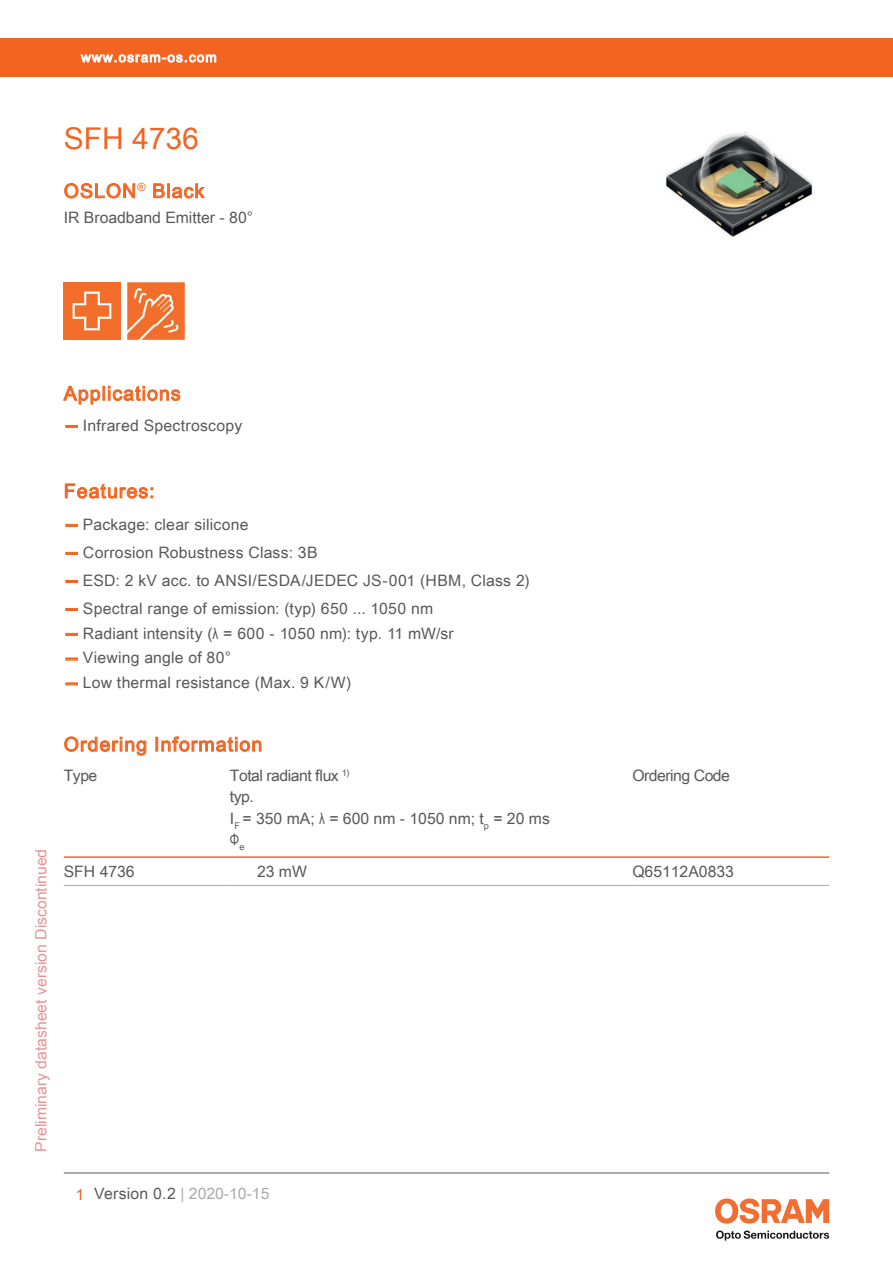
<style>
.page{position:relative;width:893px;height:1263px;background:#fff}
.page>*{position:absolute;margin:0;border:0;box-sizing:border-box;transform-origin:0 0}
.t1{font:30px "Arial Unicode MS";color:#f36421}
.t2{font:19.5px "Arial Unicode MS";letter-spacing:.055em;color:#f36421}
.t3{font:15.75px/21.5px "Arial Unicode MS";letter-spacing:.01em;color:#57585a}
.t4{font:15.75px "Arial Unicode MS";color:#d1232a}
.t5{font:15.75px "Arial Unicode MS";letter-spacing:-.03em;color:#57585a}
.t6{font:15.75px "Arial Unicode MS";color:#a8a9ad}
.t7{font:15.75px "Arial";color:#57585a;scale:.75 1}
.t8{font:13.5px "Arial Unicode MS";letter-spacing:.085em;color:#fff}
.s1{font-family:"Helvetica Neue LT Pro";font-weight:700;color:#f36421}
.s2{font-family:"Arial"}
.s3{color:#f36421}
.s4{color:#57585a}
</style>
<div class="page">
<hr style="left:64px;top:1173px;width:765px;height:1px;background:#57585a">
<svg style="left:716px;top:1230px;width:113px;height:10px"></svg>
<svg style="left:715px;top:1198px;width:114px;height:25px"></svg>
<div style="left:0;top:38px;width:893px;height:39px;background:#f36421"></div>
<svg style="left:80px;top:54px;width:137px;height:9px"></svg>
<svg style="left:63px;top:385px;width:118px;height:20px"></svg>
<img style="left:666px;top:132px;width:147px;height:105px">
<svg style="left:64px;top:183px;width:72px;height:16px"></svg>
<svg style="left:153px;top:183px;width:12px;height:15px"></svg>
<div style="left:167px;top:183px;width:3px;height:15px;border:1px solid #f36421"></div>
<svg style="left:172px;top:183px;width:33px;height:16px"></svg>
<img style="left:64px;top:282px;width:57px;height:57px">
<img style="left:128px;top:282px;width:57px;height:57px">
<svg style="left:66px;top:425px;width:11px;height:2px"></svg>
<svg style="left:65px;top:483px;width:88px;height:16px"></svg>
<svg style="left:66px;top:524px;width:11px;height:2px"></svg>
<svg style="left:66px;top:552px;width:11px;height:2px"></svg>
<svg style="left:66px;top:580px;width:11px;height:2px"></svg>
<svg style="left:66px;top:608px;width:11px;height:2px"></svg>
<svg style="left:66px;top:633px;width:11px;height:2px"></svg>
<svg style="left:66px;top:658px;width:11px;height:2px"></svg>
<svg style="left:66px;top:683px;width:11px;height:2px"></svg>
<hr style="left:64px;top:856px;width:166px;height:2px;background:#f36421">
<hr style="left:230px;top:856px;width:402px;height:2px;background:#f36421">
<hr style="left:632px;top:856px;width:197px;height:2px;background:#f36421">
<hr style="left:64px;top:885px;width:166px;height:1px;background:#a8a9ad">
<hr style="left:230px;top:885px;width:402px;height:1px;background:#a8a9ad">
<hr style="left:632px;top:885px;width:197px;height:1px;background:#a8a9ad">
<svg style="left:64px;top:736px;width:83px;height:20px"></svg>
<div style="left:155px;top:737px;width:3px;height:14px;border:1px solid #f36421"></div>
<svg style="left:161px;top:736px;width:101px;height:16px"></svg>
<p class="t8" style="left:81px;top:47px;width:137px">www.osram-os.com</p>
<h1 class="t1" style="left:64px;top:117px;width:137px">SFH 4736</h1>
<p class="t2" style="left:64px;top:177px;width:142px">OSLON<sup>®</sup> Black</p>
<p class="t3" style="left:64px;top:206px;width:191px">IR Broadband Emitter - 80°</p>
<p class="t2" style="left:64px;top:379px;width:118px">Applications</p>
<p class="t3" style="left:64px;top:414px;width:180px"><span class="s1">—</span> Infrared Spectroscopy</p>
<p class="t2" style="left:64px;top:477px;width:92px">Features:</p>
<p class="t3" style="left:64px;top:513px;width:186px"><span class="s1">—</span> Package: clear silicone</p>
<p class="t3" style="left:64px;top:541px;width:255px"><span class="s1">—</span> Corrosion Robustness Class: 3B</p>
<p class="t3" style="left:64px;top:569px;width:468px"><span class="s1">—</span> ESD: 2 kV acc. to ANSI/ESDA/JEDEC JS-001 (HBM, Class 2)</p>
<p class="t3" style="left:64px;top:597px;width:371px"><span class="s1">—</span> Spectral range of emission: (typ) 650 ... 1050 nm</p>
<p class="t3" style="left:64px;top:622px;width:391px"><span class="s1">—</span> Radiant intensity (<span class="s2">λ</span> = 600 - 1050 nm): typ. 11 mW/sr</p>
<p class="t3" style="left:64px;top:647px;width:169px"><span class="s1">—</span> Viewing angle of 80°</p>
<p class="t3" style="left:64px;top:672px;width:289px"><span class="s1">—</span> Low thermal resistance (Max. 9 K/W)</p>
<p class="t4" style="left:29px;top:1152px;width:304px;rotate:-90deg">Preliminary datasheet version Discontinued</p>
<p class="t2" style="left:64px;top:730px;width:200px">Ordering Information</p>
<p class="t3" style="left:64px;top:764px;width:35px">Type</p>
<p class="t5" style="left:230px;top:764px;width:121px">Total radiant flux <sup>1)</sup></p>
<p class="t5" style="left:632px;top:764px;width:99px">Ordering Code</p>
<p class="t3" style="left:230px;top:785px;width:321px">typ.<br>I<sub>F</sub> = 350 mA; <span class="s2">λ</span> = 600 nm - 1050 nm; t<sub>p</sub> = 20 ms</p>
<p class="t7" style="left:230px;top:828px;width:21px">Φ<sub>e</sub></p>
<p class="t3" style="left:64px;top:860px;width:72px">SFH 4736</p>
<p class="t3" style="left:257px;top:860px;width:51px">23 mW</p>
<p class="t3" style="left:632px;top:860px;width:103px">Q65112A0833</p>
<p class="t6" style="left:76px;top:1182px;width:195px"><span class="s3">1</span> <span class="s4">Version 0.2</span> | 2020-10-15</p>
</div>
